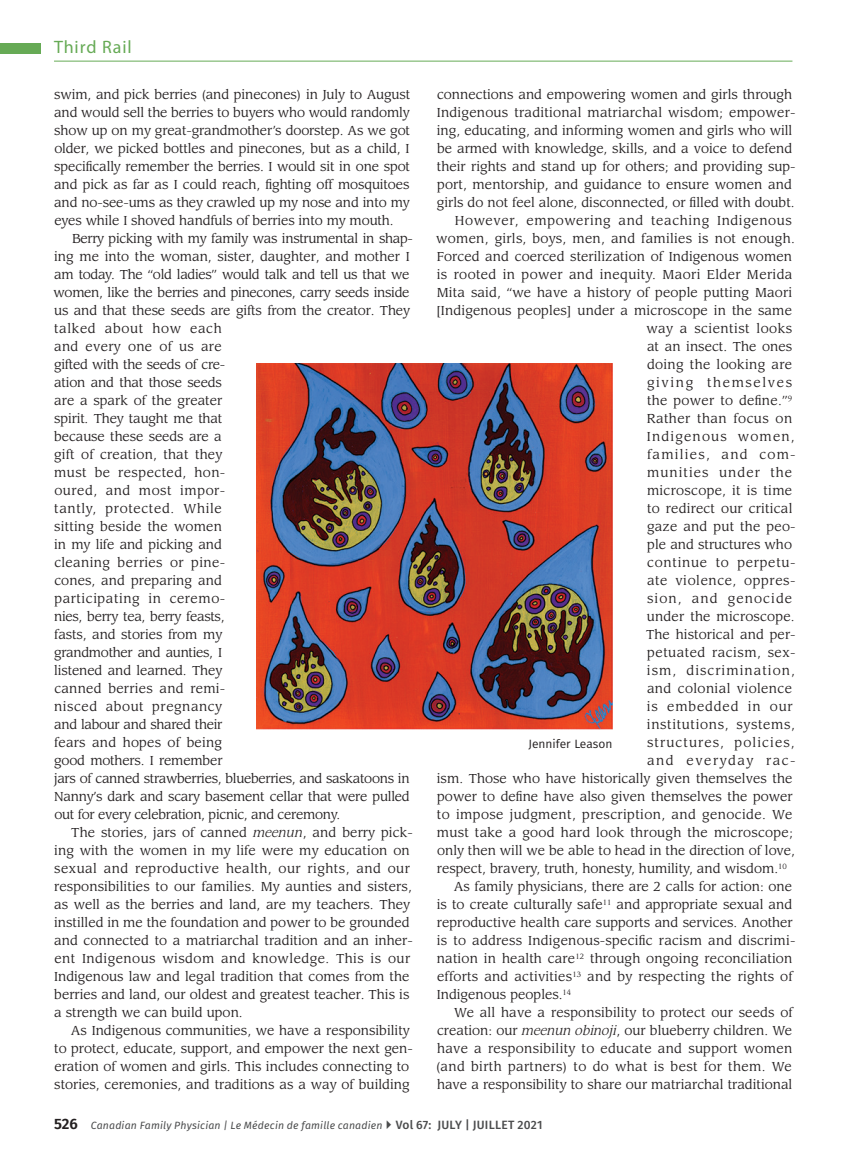
<style>
.page{position:relative;width:851px;height:1161px;background:#fff}
.page>*{position:absolute;margin:0;border:0;box-sizing:border-box;transform-origin:0 0}
.t1{font:18px "Myriad Pro";letter-spacing:.05em;color:#6a5}
.ParagraphIndent{font:12.75px/18px "Leawood Std";color:#231f20}
.ParagraphIndent-2{font:12.75px "Leawood Std";letter-spacing:.02em;color:#231f20}
.ParagraphIndent-3{font:12.75px "Leawood Std";letter-spacing:.03em;color:#231f20}
.ParagraphIndent-4{font:12.75px "Leawood Std";letter-spacing:.045em;color:#231f20}
.ParagraphIndent-5{font:12.75px "Leawood Std";letter-spacing:.035em;color:#231f20}
.ParagraphIndent-6{font:12.75px "Leawood Std";letter-spacing:.08em;color:#231f20}
.ParagraphIndent-7{font:12.75px "Leawood Std";letter-spacing:.05em;color:#231f20}
.ParagraphIndent-8{font:12.75px "Leawood Std";letter-spacing:.085em;color:#231f20}
.ParagraphIndent-9{font:12.75px "Leawood Std";letter-spacing:.055em;color:#231f20}
.ParagraphIndent-10{font:12.75px "Leawood Std";letter-spacing:.125em;color:#231f20}
.ParagraphIndent-11{font:12.75px "Leawood Std";letter-spacing:.09em;color:#231f20}
.ParagraphIndent-12{font:12.75px "Leawood Std";letter-spacing:.1em;color:#231f20}
.ParagraphIndent-13{font:12.75px "Leawood Std";letter-spacing:.065em;color:#231f20}
.ParagraphIndent-14{font:12.75px "Leawood Std";letter-spacing:.115em;color:#231f20}
.AuthorBio{font:12px "Fira Sans";color:#231f20}
.t2{font:italic 10.5px "Fira Sans";letter-spacing:.015em;color:#4b4c4d}
.s1{font-style:italic}
.s2{font-weight:600;font-style:normal;font-size:15px;color:#231f20}
.s3{font-weight:500;font-style:normal;font-size:12px}
</style>
<div class="page">
<hr style="left:54px;top:61px;width:738px;height:1px;background:#6a5">
<div style="left:0;top:44px;width:40px;height:10px;background:#6a5"></div>
<img style="left:256px;top:364px;width:356px;height:365px">
<h1 class="t1" style="left:54px;top:36px;width:79px">Third Rail</h1>
<p class="ParagraphIndent" style="left:54px;top:86px;width:357px;text-align:justify">swim, and pick berries (and pinecones) in July to August and would sell the berries to buyers who would randomly show up on my great-grandmother’s doorstep. As we got older, we picked bottles and pinecones, but as a child, I specifically remember the berries. I would sit in one spot and pick as far as I could reach, fighting off mosquitoes and no-see-ums as they crawled up my nose and into my eyes while I shoved handfuls of berries into my mouth.</p>
<p class="ParagraphIndent" style="left:54px;top:230px;width:361px;text-indent:18px">Berry picking with my family was instrumental in shap&shy;ing me into the woman, sister, daughter, and mother I am today. The “old ladies” would talk and tell us that we women, like the berries and pinecones, carry seeds inside us and that these seeds are gifts from the creator. They talked about how each<br>and every one of us are<br>gifted with the seeds of cre-<br>ation and that those seeds<br>are a spark of the greater<br>spirit. They taught me that<br>because these seeds are a<br>gift of creation, that they<br>must be respected, hon-<br>oured, and most impor-<br>tantly, protected. While<br>sitting beside the women<br>in my life and picking and<br>cleaning berries or pine-<br>cones, and preparing and<br>participating in ceremo-<br>nies, berry tea, berry feasts,<br>fasts, and stories from my<br>grandmother and aunties, I<br>listened and learned. They<br>canned berries and remi-<br>nisced about pregnancy<br>and labour and shared their<br>fears and hopes of being<br>good mothers. I remember<br>jars of canned strawberries, blueberries, and saskatoons in<br>Nanny’s dark and scary basement cellar that were pulled out for every celebration, picnic, and ceremony.</p>
<p class="ParagraphIndent" style="left:54px;top:824px;width:360px;text-indent:17px">The stories, jars of canned <span class="s1">meenun</span>, and berry pick&shy;ing with the women in my life were my education on sexual and reproductive health, our rights, and our responsibilities to our families. My aunties and sisters, as well as the berries and land, are my teachers. They instilled in me the foundation and power to be grounded and connected to a matriarchal tradition and an inher&shy;ent Indigenous wisdom and knowledge. This is our Indigenous law and legal tradition that comes from the berries and land, our oldest and greatest teacher. This is a strength we can build upon.</p>
<p class="ParagraphIndent" style="left:54px;top:1022px;width:360px;text-indent:17px">As Indigenous communities, we have a responsibility to protect, educate, support, and empower the next gen&shy;eration of women and girls. This includes connecting to stories, ceremonies, and traditions as a way of building</p>
<p class="ParagraphIndent" style="left:437px;top:86px;width:360px">connections and empowering women and girls through Indigenous traditional matriarchal wisdom; empower&shy;ing, educating, and informing women and girls who will be armed with knowledge, skills, and a voice to defend their rights and stand up for others; and providing sup&shy;port, mentorship, and guidance to ensure women and girls do not feel alone, disconnected, or filled with doubt.</p>
<p class="ParagraphIndent-4" style="left:455px;top:213px;width:338px">However, empowering and teaching Indigenous</p>
<p class="ParagraphIndent-2" style="left:436px;top:231px;width:360px">women, girls, boys, men, and families is not enough.</p>
<p class="ParagraphIndent" style="left:437px;top:248px;width:357px">Forced and coerced sterilization of Indigenous women</p>
<p class="ParagraphIndent-3" style="left:437px;top:267px;width:357px">is rooted in power and inequity. Maori Elder Merida</p>
<p class="ParagraphIndent" style="left:437px;top:284px;width:357px">Mita said, “we have a history of people putting Maori</p>
<p class="ParagraphIndent" style="left:436px;top:302px;width:357px">[Indigenous peoples] under a microscope in the same</p>
<p class="ParagraphIndent-5" style="left:646px;top:321px;width:147px">way a scientist looks</p>
<p class="ParagraphIndent" style="left:647px;top:338px;width:146px">at an insect. The ones</p>
<p class="ParagraphIndent-2" style="left:647px;top:357px;width:146px">doing the looking are</p>
<p class="ParagraphIndent-10" style="left:647px;top:375px;width:146px">giving themselves</p>
<p class="ParagraphIndent-2" style="left:647px;top:393px;width:147px">the power to define.”<sup>9</sup></p>
<p class="ParagraphIndent-5" style="left:647px;top:411px;width:147px">Rather than focus on</p>
<p class="ParagraphIndent-11" style="left:647px;top:429px;width:149px">Indigenous women,</p>
<p class="ParagraphIndent-12" style="left:647px;top:447px;width:150px">families, and com-</p>
<p class="ParagraphIndent-6" style="left:647px;top:465px;width:147px">munities under the</p>
<p class="ParagraphIndent-2" style="left:647px;top:483px;width:147px">microscope, it is time</p>
<p class="ParagraphIndent" style="left:647px;top:500px;width:147px">to redirect our critical</p>
<p class="ParagraphIndent" style="left:647px;top:518px;width:150px">gaze and put the peo-</p>
<p class="ParagraphIndent" style="left:647px;top:536px;width:146px">ple and structures who</p>
<p class="ParagraphIndent-9" style="left:647px;top:555px;width:150px">continue to perpetu-</p>
<p class="ParagraphIndent-4" style="left:647px;top:573px;width:150px">ate violence, oppres-</p>
<p class="ParagraphIndent-6" style="left:647px;top:591px;width:146px">sion, and genocide</p>
<p class="ParagraphIndent" style="left:647px;top:608px;width:149px">under the microscope.</p>
<p class="ParagraphIndent" style="left:646px;top:626px;width:151px">The historical and per-</p>
<p class="ParagraphIndent-5" style="left:647px;top:645px;width:150px">petuated racism, sex-</p>
<p class="ParagraphIndent-6" style="left:647px;top:663px;width:149px">ism, discrimination,</p>
<p class="ParagraphIndent-3" style="left:647px;top:681px;width:147px">and colonial violence</p>
<p class="ParagraphIndent-13" style="left:647px;top:699px;width:147px">is embedded in our</p>
<p class="ParagraphIndent-7" style="left:647px;top:717px;width:149px">institutions, systems,</p>
<p class="ParagraphIndent-8" style="left:647px;top:735px;width:149px">structures, policies,</p>
<p class="ParagraphIndent-14" style="left:647px;top:753px;width:150px">and everyday rac-</p>
<p class="ParagraphIndent" style="left:437px;top:770px;width:357px">ism. Those who have historically given themselves the</p>
<p class="ParagraphIndent" style="left:437px;top:788px;width:357px">power to define have also given themselves the power</p>
<p class="ParagraphIndent-3" style="left:437px;top:807px;width:357px">to impose judgment, prescription, and genocide. We</p>
<p class="ParagraphIndent-2" style="left:437px;top:825px;width:357px">must take a good hard look through the microscope;</p>
<p class="ParagraphIndent" style="left:437px;top:842px;width:359px">only then will we be able to head in the direction of love,</p>
<p class="ParagraphIndent" style="left:437px;top:860px;width:351px">respect, bravery, truth, honesty, humility, and wisdom.<sup>10</sup></p>
<p class="ParagraphIndent" style="left:437px;top:878px;width:360px;text-indent:17px">As family physicians, there are 2 calls for action: one is to create culturally safe<sup>11</sup> and appropriate sexual and reproductive health care supports and services. Another is to address Indigenous-specific racism and discrimi&shy;nation in health care<sup>12</sup> through ongoing reconciliation efforts and activities<sup>13</sup> and by respecting the rights of Indigenous peoples.<sup>14</sup></p>
<p class="ParagraphIndent" style="left:436px;top:1004px;width:358px;text-align:justify;text-indent:18px">We all have a responsibility to protect our seeds of creation: our <span class="s1">meenun obinoji</span>, our blueberry children. We have a responsibility to educate and support women (and birth partners) to do what is best for them. We have a responsibility to share our matriarchal traditional</p>
<p class="AuthorBio" style="left:528px;top:735px;width:85px">Jennifer Leason</p>
<p class="t2" style="left:54px;top:1117px;width:490px"><span class="s2">526</span> Canadian Family Physician | Le Médecin de famille canadien <span class="s3">Vol 67: JULY | JUILLET 2021</span></p>
</div>
